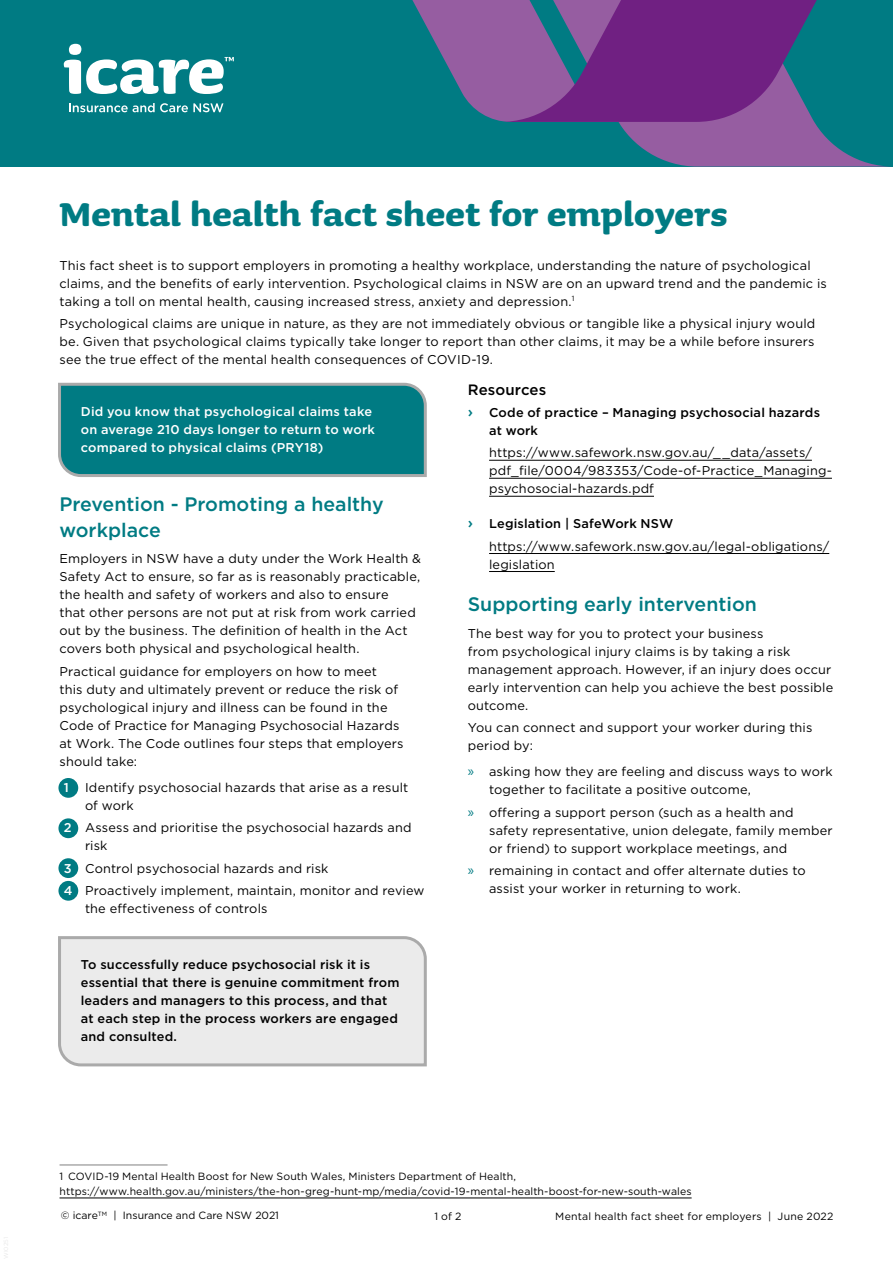
<style>
.page{position:relative;width:893px;height:1263px;background:#fff}
.page>*{position:absolute;margin:0;border:0;box-sizing:border-box;transform-origin:0 0}
.H1_Sauna_Title{font:700 42px "Sauna Pro";letter-spacing:.005em;color:#007b83}
.t1{font:500 19.5px/25.5px "Gotham";color:#007b83}
.t2{font:500 15px "Gotham";letter-spacing:.005em;color:#000}
.Body_Copy{font:12.75px/18px "Gotham";letter-spacing:.015em;color:#000}
.Box_Grey{font:500 12.75px/18px "Gotham";letter-spacing:.015em;color:#000}
.body_Copy_no_space{font:12.75px/18px "Gotham";letter-spacing:.015em;color:#000}
.Body_copy_indent{font:12.75px/18px "Gotham";letter-spacing:.015em;color:#000}
.Highlight_Box{font:500 12.75px/18px "Gotham";letter-spacing:.015em;color:#fff}
.Note{font:10.5px/15px "Gotham";letter-spacing:.01em;color:#000}
.s1{font-weight:500;color:#fff}
.s2{font-size:15px;color:#007b83}
.s3{font-family:"Myriad Pro";font-size:15px;color:#007b83}
</style>
<div class="page">
<div style="left:0;top:0;width:893px;height:167px;background:#007b83"></div>
<svg style="left:412px;top:0;width:38px;height:70px"></svg>
<svg style="left:450px;top:0;width:440px;height:167px;fill:#965da1"></svg>
<svg style="left:500px;top:0;width:390px;height:122px"></svg>
<svg style="left:64px;top:44px;width:170px;height:50px"></svg>
<svg style="left:69px;top:103px;width:154px;height:9px"></svg>
<div style="left:58px;top:881px;width:20px;height:20px;background:#007b83;border-radius:50%"></div>
<div style="left:58px;top:818px;width:20px;height:20px;background:#007b83;border-radius:50%"></div>
<div style="left:58px;top:858px;width:20px;height:20px;background:#007b83;border-radius:50%"></div>
<div style="left:58px;top:778px;width:20px;height:20px;background:#007b83;border-radius:50%"></div>
<hr style="left:60px;top:1164px;width:108px;height:2px;background:#aaa">
<hr style="left:60px;top:1197px;width:632px;height:1px;background:#000">
<svg style="left:58px;top:382px;width:369px;height:95px;background:#108087"></svg>
<svg style="left:58px;top:936px;width:369px;height:131px;background:#e7e7e7"></svg>
<hr style="left:489px;top:460px;width:323px;height:1px;background:#000">
<hr style="left:489px;top:478px;width:343px;height:1px;background:#000">
<hr style="left:489px;top:496px;width:165px;height:1px;background:#000">
<hr style="left:489px;top:553px;width:340px;height:1px;background:#000">
<hr style="left:489px;top:571px;width:66px;height:1px;background:#000">
<h1 class="H1_Sauna_Title" style="left:60px;top:189px;width:670px">Mental health fact sheet for employers</h1>
<p class="Body_Copy" style="left:60px;top:256px;width:769px">This fact sheet is to support employers in promoting a healthy workplace, understanding the nature of psychological claims, and the benefits of early intervention. Psychological claims in NSW are on an upward trend and the pandemic is taking a toll on mental health, causing increased stress, anxiety and depression.<sup>1</sup></p>
<p class="Body_Copy" style="left:60px;top:314px;width:757px;text-align:justify">Psychological claims are unique in nature, as they are not immediately obvious or tangible like a physical injury would be. Given that psychological claims typically take longer to report than other claims, it may be a while before insurers see the true effect of the mental health consequences of COVID-19.</p>
<p class="Highlight_Box" style="left:81px;top:402px;width:296px">Did you know that psychological claims take on average 210 days longer to return to work compared to physical claims (PRY18)</p>
<h2 class="t1" style="left:60px;top:491px;width:326px">Prevention - Promoting a healthy workplace</h2>
<p class="Body_Copy" style="left:60px;top:549px;width:363px">Employers in NSW have a duty under the Work Health &amp; Safety Act to ensure, so far as is reasonably practicable, the health and safety of workers and also to ensure<br>that other persons are not put at risk from work carried out by the business. The definition of health in the Act covers both physical and psychological health.</p>
<p class="Body_Copy" style="left:60px;top:662px;width:346px">Practical guidance for employers on how to meet<br>this duty and ultimately prevent or reduce the risk of psychological injury and illness can be found in the Code of Practice for Managing Psychosocial Hazards at Work. The Code outlines four steps that employers should take:</p>
<p class="Highlight_Box" style="left:64px;top:778px;width:7px">1</p>
<p class="Body_Copy" style="left:85px;top:778px;width:325px">Identify psychosocial hazards that arise as a result of work</p>
<p class="Body_Copy" style="left:85px;top:818px;width:328px;text-indent:-21px"><span class="s1">2</span> Assess and prioritise the psychosocial hazards and risk</p>
<p class="Body_Copy" style="left:64px;top:859px;width:266px"><span class="s1">3</span> Control psychosocial hazards and risk</p>
<p class="Body_Copy" style="left:85px;top:881px;width:341px;text-indent:-21px"><span class="s1">4</span> Proactively implement, maintain, monitor and review the effectiveness of controls</p>
<p class="Box_Grey" style="left:81px;top:955px;width:320px">To successfully reduce psychosocial risk it is essential that there is genuine commitment from leaders and managers to this process, and that at each step in the process workers are engaged and consulted.</p>
<h3 class="t2" style="left:468px;top:380px;width:80px">Resources</h3>
<p class="Box_Grey" style="left:489px;top:403px;width:332px;text-indent:-21px"><span class="s2">›</span> Code of practice – Managing psychosocial hazards at work</p>
<p class="Body_copy_indent" style="left:489px;top:443px;width:344px">https://www.safework.nsw.gov.au/__data/assets/ pdf_file/0004/983353/Code-of-Practice_Managing&shy;psychosocial-hazards.pdf</p>
<p class="Box_Grey" style="left:468px;top:515px;width:207px"><span class="s2">›</span> Legislation | SafeWork NSW</p>
<p class="Body_copy_indent" style="left:489px;top:537px;width:342px">https://www.safework.nsw.gov.au/legal-obligations/ legislation</p>
<h2 class="t1" style="left:468px;top:591px;width:291px">Supporting early intervention</h2>
<p class="body_Copy_no_space" style="left:468px;top:624px;width:367px">The best way for you to protect your business<br>from psychological injury claims is by taking a risk management approach. However, if an injury does occur early intervention can help you achieve the best possible outcome.</p>
<p class="Body_Copy" style="left:468px;top:718px;width:346px">You can connect and support your worker during this period by:</p>
<p class="Body_Copy" style="left:489px;top:762px;width:345px;text-indent:-21px"><span class="s3">»</span> asking how they are feeling and discuss ways to work together to facilitate a positive outcome,</p>
<p class="Body_Copy" style="left:489px;top:803px;width:345px;text-indent:-21px"><span class="s3">»</span> offering a support person (such as a health and safety representative, union delegate, family member or friend) to support workplace meetings, and</p>
<p class="Body_Copy" style="left:489px;top:861px;width:318px;text-indent:-21px"><span class="s3">»</span> remaining in contact and offer alternate duties to assist your worker in returning to work.</p>
<p class="Note" style="left:60px;top:1168px;width:634px">1 COVID-19 Mental Health Boost for New South Wales, Ministers Department of Health, https://www.health.gov.au/ministers/the-hon-greg-hunt-mp/media/covid-19-mental-health-boost-for-new-south-wales</p>
<p class="Note" style="left:61px;top:1208px;width:220px">© icare<sup>TM</sup> | Insurance and Care NSW 2021</p>
<p class="Note" style="left:434px;top:1209px;width:29px">1 of 2</p>
<p class="Note" style="left:555px;top:1209px;width:280px">Mental health fact sheet for employers | June 2022</p>
</div>
